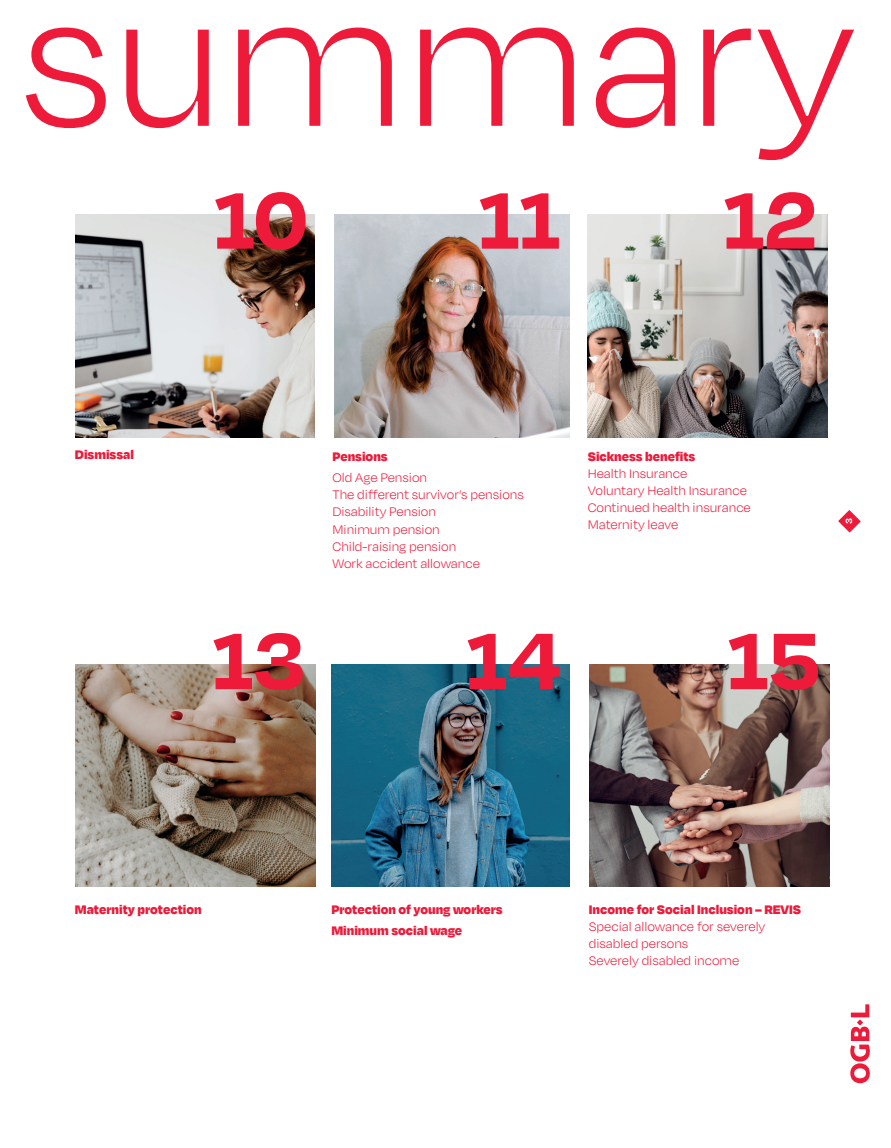
<style>
.page{position:relative;width:891px;height:1148px;background:#fff}
.page>*{position:absolute;margin:0;border:0;box-sizing:border-box;transform-origin:0 0}
.t1{font:300 207.6px "Degular";color:#ed1a3a}
.TOC___Page_Number__right_aligned{font:700 92.1px "Degular";letter-spacing:-.015em;color:#ed1a3a}
.Body_-_texte{font:300 14.25px "Degular";color:#ed1a3a}
.Body_-_texte-2{font:900 14.25px/17.1px "Degular";color:#ed1a3a}
.t2{font:700 10.5px "Degular";color:#fff}
.s1{font-weight:300}
</style>
<div class="page">
<svg style="left:838px;top:510px;width:22px;height:22px"></svg>
<svg style="left:850px;top:1004px;width:19px;height:79px"></svg>
<img style="left:334px;top:215px;width:236px;height:222px">
<img style="left:75px;top:215px;width:240px;height:222px">
<img style="left:588px;top:215px;width:239px;height:222px">
<img style="left:76px;top:664px;width:239px;height:222px">
<img style="left:589px;top:664px;width:240px;height:222px">
<img style="left:331px;top:664px;width:239px;height:222px">
<h1 class="t1" style="left:20px;top:-61px;width:836px">summary</h1>
<p class="TOC___Page_Number__right_aligned" style="left:214px;top:161px;width:96px">10</p>
<p class="TOC___Page_Number__right_aligned" style="left:478px;top:161px;width:85px">11</p>
<p class="TOC___Page_Number__right_aligned" style="left:723px;top:161px;width:96px">12</p>
<p class="Body_-_texte-2" style="left:75px;top:445px;width:61px">Dismissal</p>
<p class="Body_-_texte-2" style="left:587px;top:447px;width:109px">Sickness benefits<br><span class="s1">Health Insurance</span></p>
<p class="Body_-_texte" style="left:587px;top:482px;width:161px">Voluntary Health Insurance</p>
<p class="Body_-_texte" style="left:587px;top:499px;width:165px">Continued health insurance</p>
<p class="Body_-_texte" style="left:587px;top:516px;width:92px">Maternity leave</p>
<p class="Body_-_texte-2" style="left:332px;top:447px;width:57px">Pensions</p>
<p class="Body_-_texte" style="left:332px;top:469px;width:96px">Old Age Pension</p>
<p class="Body_-_texte" style="left:332px;top:486px;width:193px">The different survivor’s pensions</p>
<p class="Body_-_texte" style="left:332px;top:503px;width:105px">Disability Pension</p>
<p class="Body_-_texte" style="left:332px;top:520px;width:109px">Minimum pension</p>
<p class="Body_-_texte" style="left:332px;top:538px;width:125px">Child-raising pension</p>
<p class="Body_-_texte" style="left:332px;top:555px;width:149px">Work accident allowance</p>
<p class="TOC___Page_Number__right_aligned" style="left:212px;top:601px;width:95px">13</p>
<p class="TOC___Page_Number__right_aligned" style="left:466px;top:601px;width:97px">14</p>
<p class="TOC___Page_Number__right_aligned" style="left:727px;top:601px;width:95px">15</p>
<p class="t2" style="left:842px;top:524px;width:7px;rotate:-90deg">3</p>
<p class="Body_-_texte-2" style="left:75px;top:900px;width:128px">Maternity protection</p>
<p class="Body_-_texte-2" style="left:589px;top:900px;width:214px">Income for Social Inclusion – REVIS</p>
<p class="Body_-_texte" style="left:589px;top:918px;width:178px">Special allowance for severely</p>
<p class="Body_-_texte" style="left:589px;top:935px;width:101px">disabled persons</p>
<p class="Body_-_texte" style="left:589px;top:952px;width:152px">Severely disabled income</p>
<p class="Body_-_texte-2" style="left:331px;top:900px;width:173px">Protection of young workers</p>
<p class="Body_-_texte-2" style="left:331px;top:921px;width:132px">Minimum social wage</p>
</div>
